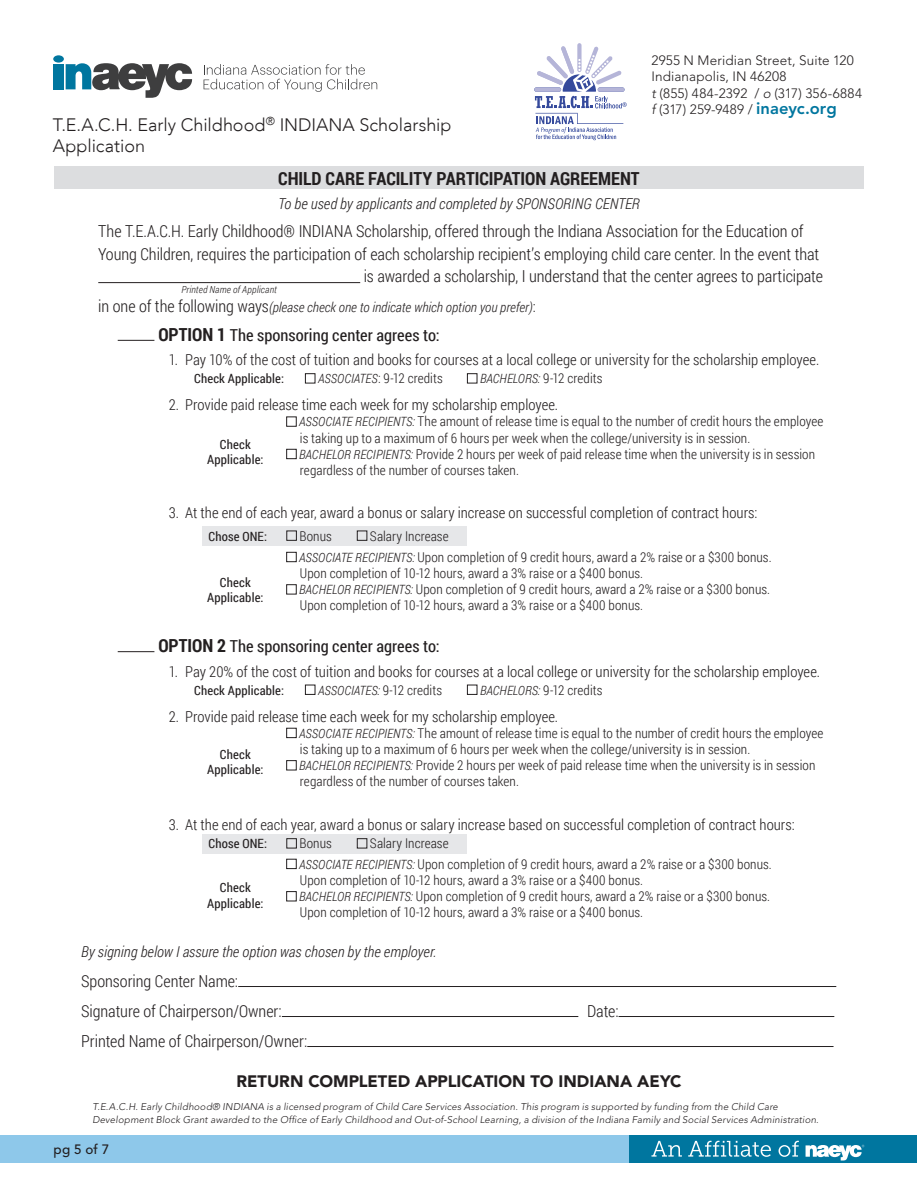
<style>
.page{position:relative;width:918px;height:1188px;background:#fff}
.page>*{position:absolute;margin:0;border:0;box-sizing:border-box;transform-origin:0 0}
.t1{font:300 18px "Avenir LT";color:#231f20}
.t2{font:700 18px "Roboto Condensed";letter-spacing:-.005em;color:#231f20}
.t3{font:300 16.5px/30px "Roboto Condensed";letter-spacing:-.005em;color:#231f20}
.t4{font:16.5px "Roboto Condensed";color:#231f20}
.t5{font:900 16.5px "Avenir LT Std";color:#231f20}
.t6{font:300 15px "Roboto Condensed";color:#231f20}
.t7{font:italic 300 15px "Roboto Condensed";color:#231f20}
.t8{font:300 13.5px/16.2px "Roboto Condensed";letter-spacing:.005em;color:#231f20}
.t9{font:300 13.5px/16.5px "Avenir LT Std";letter-spacing:.015em;color:#231f20}
.t10{font:italic 300 13.5px "Roboto Condensed";color:#231f20}
.t11{font:500 13.5px "Avenir LT Std";color:#231f20}
.t12{font:12.75px/15.3px "Roboto Condensed";letter-spacing:.01em;color:#231f20;text-align:center}
.t13{font:italic 300 12.75px "Roboto Condensed";letter-spacing:-.01em;color:#231f20}
.t14{font:italic 300 9.75px/13.5px "Avenir LT Std";letter-spacing:.02em;color:#231f20}
.t15{font:italic 300 9.75px "Roboto Condensed";letter-spacing:.015em;color:#231f20}
.s1{font-style:italic}
.s2{font-weight:800;font-size:16.5px;color:#00769f}
.s3{font-style:normal;font-size:16.5px}
.s4{font-style:normal;font-size:15px}
.s5{font-weight:700;font-size:18px}
.s6{font-style:italic;font-size:12.75px}
.s7{font-style:normal;font-size:13.5px}
</style>
<div class="page">
<div style="left:54px;top:64px;width:10px;height:25px;background:#00769f"></div>
<div style="left:53px;top:55px;width:11px;height:8px;background:#00769f;border-radius:50%"></div>
<svg style="left:66px;top:63px;width:126px;height:35px"></svg>
<svg style="left:204px;top:64px;width:173px;height:28px"></svg>
<div style="left:534px;top:87px;width:27px;height:5px;background:#a4a9d1;border-radius:2px"></div>
<div style="left:577px;top:43px;width:5px;height:29px;background:#b5b5d8;border-radius:2px"></div>
<svg style="left:535px;top:46px;width:92px;height:94px"></svg>
<div style="left:0;top:1135px;width:917px;height:28px;background:#00769f"></div>
<svg style="left:806px;top:1145px;width:58px;height:16px"></svg>
<svg style="left:652px;top:1141px;width:30px;height:16px"></svg>
<svg style="left:688px;top:1141px;width:83px;height:16px"></svg>
<svg style="left:779px;top:1141px;width:20px;height:16px"></svg>
<div style="left:0;top:1135px;width:628px;height:28px;background:#8ec8ea"></div>
<hr style="left:238px;top:986px;width:598px;height:1px;background:#231f20">
<hr style="left:282px;top:1016px;width:296px;height:1px;background:#231f20">
<hr style="left:619px;top:1016px;width:215px;height:1px;background:#231f20">
<hr style="left:307px;top:1046px;width:527px;height:1px;background:#231f20">
<div style="left:54px;top:166px;width:810px;height:23px;background:#dcdddf"></div>
<hr style="left:98px;top:282px;width:262px;height:1px;background:#231f20">
<hr style="left:118px;top:340px;width:36px;height:1px;background:#231f20">
<div style="left:305px;top:373px;width:10px;height:10px;border:1px solid #231f20"></div>
<div style="left:467px;top:373px;width:10px;height:10px;border:1px solid #231f20"></div>
<div style="left:286px;top:449px;width:10px;height:10px;border:1px solid #231f20"></div>
<hr style="left:118px;top:651px;width:36px;height:1px;background:#231f20">
<div style="left:305px;top:685px;width:10px;height:10px;border:1px solid #231f20"></div>
<div style="left:467px;top:685px;width:10px;height:10px;border:1px solid #231f20"></div>
<div style="left:286px;top:728px;width:10px;height:10px;border:1px solid #231f20"></div>
<div style="left:286px;top:760px;width:10px;height:10px;border:1px solid #231f20"></div>
<div style="left:202px;top:526px;width:264px;height:19px;background:#e6e7e9"></div>
<div style="left:287px;top:531px;width:10px;height:10px;border:1px solid #231f20"></div>
<div style="left:357px;top:531px;width:10px;height:10px;border:1px solid #231f20"></div>
<div style="left:202px;top:834px;width:264px;height:19px;background:#e6e7e9"></div>
<div style="left:287px;top:838px;width:10px;height:10px;border:1px solid #231f20"></div>
<div style="left:357px;top:838px;width:10px;height:10px;border:1px solid #231f20"></div>
<div style="left:286px;top:552px;width:10px;height:10px;border:1px solid #231f20"></div>
<div style="left:286px;top:859px;width:10px;height:10px;border:1px solid #231f20"></div>
<div style="left:286px;top:891px;width:10px;height:10px;border:1px solid #231f20"></div>
<h1 class="t1" style="left:53px;top:114px;width:400px">T.E.A.C.H. Early Childhood<sup>®</sup> INDIANA Scholarship</h1>
<h1 class="t1" style="left:53px;top:136px;width:94px">Application</h1>
<p class="t9" style="left:652px;top:52px;width:212px">2955 N Meridian Street, Suite 120<br>Indianapolis, IN 46208<br><span class="s1">t</span> (855) 484-2392 / <span class="s1">o</span> (317) 356-6884 <span class="s1">f</span> (317) 259-9489 / <span class="s2">inaeyc.org</span></p>
<h1 class="t2" style="left:278px;top:166px;width:363px">CHILD CARE FACILITY PARTICIPATION AGREEMENT</h1>
<p class="t7" style="left:278px;top:194px;width:363px">To be used by applicants and completed by SPONSORING CENTER</p>
<p class="t3" style="left:98px;top:220px;width:723px;line-height:22.5px">The T.E.A.C.H. Early Childhood® INDIANA Scholarship, offered through the Indiana Association for the Education of<br>Young Children, requires the participation of each scholarship recipient’s employing child care center. In the event that</p>
<p class="t15" style="left:182px;top:282px;width:97px">Printed Name of Applicant</p>
<p class="t3" style="left:364px;top:261px;width:461px">is awarded a scholarship, I understand that the center agrees to participate</p>
<p class="t10" style="left:98px;top:298px;width:439px"><span class="s3">in one of the following ways</span>(please check one to indicate which option you prefer)<span class="s4">:</span></p>
<p class="t4" style="left:158px;top:323px;width:283px"><span class="s5">OPTION 1</span> The sponsoring center agrees to:</p>
<p class="t6" style="left:169px;top:350px;width:652px">1. Pay 10% of the cost of tuition and books for courses at a local college or university for the scholarship employee.</p>
<p class="t12" style="left:194px;top:371px;width:91px">Check Applicable:</p>
<p class="t8" style="left:318px;top:370px;width:126px"><span class="s6">ASSOCIATES</span>: 9-12 credits</p>
<p class="t8" style="left:480px;top:370px;width:124px"><span class="s6">BACHELORS:</span> 9-12 credits</p>
<p class="t6" style="left:169px;top:395px;width:391px">2. Provide paid release time each week for my scholarship employee.</p>
<p class="t8" style="left:299px;top:413px;width:526px"><span class="s6">ASSOCIATE RECIPIENTS:</span> The amount of release time is equal to the number of credit hours the employee is taking up to a maximum of 6 hours per week when the college/university is in session.<br><span class="s6">BACHELOR RECIPIENTS:</span> Provide 2 hours per week of paid release time when the university is in session regardless of the number of courses taken.</p>
<p class="t6" style="left:169px;top:503px;width:590px">3. At the end of each year, award a bonus or salary increase on successful completion of contract hours:</p>
<p class="t12" style="left:207px;top:437px;width:58px">Check<br>Applicable:</p>
<p class="t12" style="left:209px;top:528px;width:60px">Chose ONE:</p>
<p class="t8" style="left:299px;top:527px;width:34px">Bonus</p>
<p class="t8" style="left:370px;top:527px;width:80px">Salary Increase</p>
<p class="t8" style="left:299px;top:549px;width:474px"><span class="s6">ASSOCIATE RECIPIENTS:</span> Upon completion of 9 credit hours, award a 2% raise or a $300 bonus.<br>Upon completion of 10-12 hours, award a 3% raise or a $400 bonus.<br><span class="s6">BACHELOR RECIPIENTS:</span> Upon completion of 9 credit hours, award a 2% raise or a $300 bonus.<br>Upon completion of 10-12 hours, award a 3% raise or a $400 bonus.</p>
<p class="t12" style="left:207px;top:574px;width:58px">Check<br>Applicable:</p>
<p class="t4" style="left:158px;top:635px;width:283px"><span class="s5">OPTION 2</span> The sponsoring center agrees to:</p>
<p class="t6" style="left:169px;top:661px;width:653px">1. Pay 20% of the cost of tuition and books for courses at a local college or university for the scholarship employee.</p>
<p class="t12" style="left:194px;top:682px;width:91px">Check Applicable:</p>
<p class="t13" style="left:318px;top:681px;width:125px">ASSOCIATES: <span class="s7">9-12 credits</span></p>
<p class="t8" style="left:480px;top:681px;width:124px"><span class="s6">BACHELORS:</span> 9-12 credits</p>
<p class="t6" style="left:169px;top:706px;width:391px">2. Provide paid release time each week for my scholarship employee.</p>
<p class="t8" style="left:299px;top:724px;width:526px"><span class="s6">ASSOCIATE RECIPIENTS:</span> The amount of release time is equal to the number of credit hours the employee is taking up to a maximum of 6 hours per week when the college/university is in session.<br><span class="s6">BACHELOR RECIPIENTS:</span> Provide 2 hours per week of paid release time when the university is in session regardless of the number of courses taken.</p>
<p class="t6" style="left:169px;top:814px;width:628px">3. At the end of each year, award a bonus or salary increase based on successful completion of contract hours:</p>
<p class="t12" style="left:207px;top:746px;width:58px">Check<br>Applicable:</p>
<p class="t12" style="left:209px;top:836px;width:60px">Chose ONE:</p>
<p class="t8" style="left:299px;top:835px;width:34px">Bonus</p>
<p class="t8" style="left:370px;top:835px;width:80px">Salary Increase</p>
<p class="t12" style="left:207px;top:880px;width:58px">Check<br>Applicable:</p>
<p class="t8" style="left:299px;top:855px;width:474px"><span class="s6">ASSOCIATE RECIPIENTS:</span> Upon completion of 9 credit hours, award a 2% raise or a $300 bonus.<br>Upon completion of 10-12 hours, award a 3% raise or a $400 bonus.<br><span class="s6">BACHELOR RECIPIENTS:</span> Upon completion of 9 credit hours, award a 2% raise or a $300 bonus.<br>Upon completion of 10-12 hours, award a 3% raise or a $400 bonus.</p>
<p class="t7" style="left:81px;top:941px;width:357px">By signing below I assure the option was chosen by the employer.</p>
<p class="t3" style="left:81px;top:965px;width:202px">Sponsoring Center Name:<br>Signature of Chairperson/Owner:</p>
<p class="t3" style="left:81px;top:1025px;width:228px">Printed Name of Chairperson/Owner:</p>
<p class="t3" style="left:587px;top:995px;width:33px">Date:</p>
<p class="t5" style="left:237px;top:1071px;width:446px">RETURN COMPLETED APPLICATION TO INDIANA AEYC</p>
<p class="t14" style="left:92px;top:1100px;width:728px">T.E.A.C.H. Early Childhood® INDIANA is a licensed program of Child Care Services Association. This program is supported by funding from the Child Care<br>Development Block Grant awarded to the Office of Early Childhood and Out-of-School Learning, a division of the Indiana Family and Social Services Administration.</p>
<p class="t11" style="left:54px;top:1142px;width:57px">pg 5 of 7</p>
</div>
